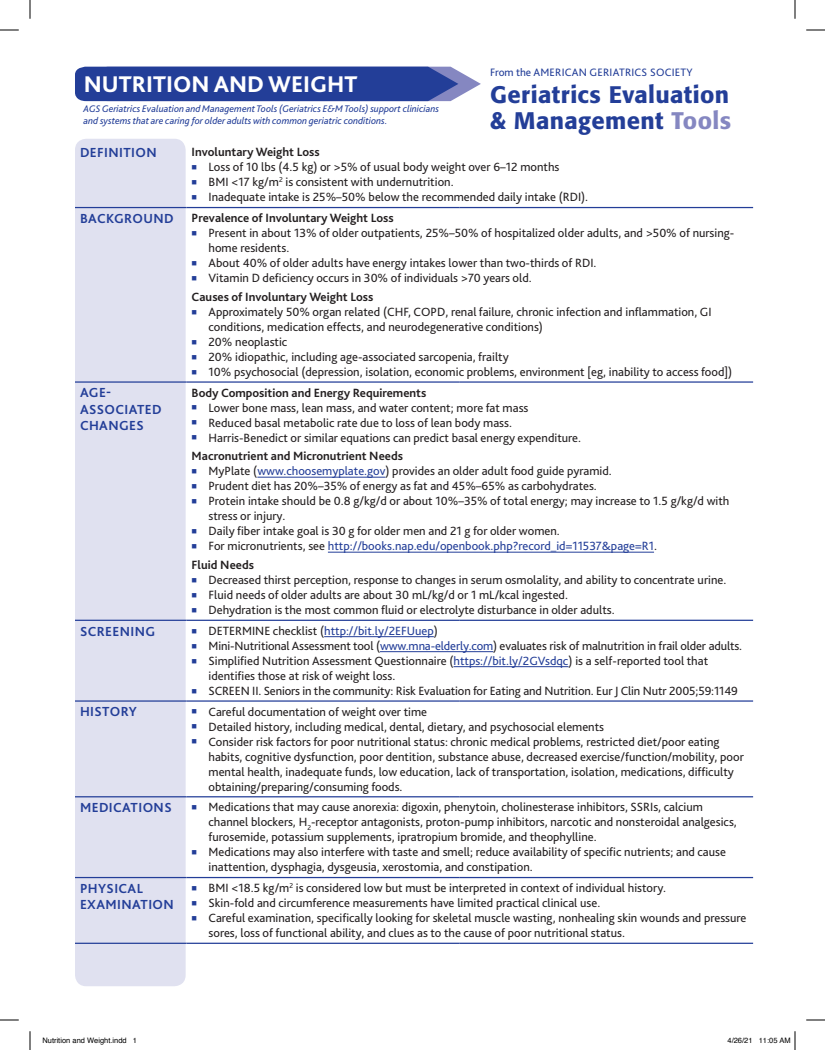
<style>
.page{position:relative;width:825px;height:1050px;background:#fff}
.page>*{position:absolute;margin:0;border:0;box-sizing:border-box;transform-origin:0 0}
.t1{font:500 23.75px/26.2px "Formata";letter-spacing:.015em;color:#233e98}
.t2{font:800 23.75px "Bliss Pro";color:#fff}
.t3{font:700 13.75px/16.5px "Bliss Pro";letter-spacing:.03em;color:#233e98}
.t4{font:12.5px/15px "Bliss Pro";color:#231f20}
.t5{font:12.5px/18.8px "Bliss Pro";color:#233e98}
.t6{font:700 12.5px "Bliss Pro";color:#231f20}
.t7{font:11.25px "Bliss Pro";letter-spacing:.02em;color:#233e98}
.t8{font:italic 10px/12px "Bliss Pro";color:#233e98}
.t9{font:7.5px "Helvetica";color:#000}
.s1{color:#8587c1}
.s2{color:#233e98}
.s3{font-weight:700}
.s4{color:#231f20}
.s5{font-weight:700;color:#231f20}
</style>
<div class="page">
<svg style="left:75px;top:67px;width:406px;height:34px;background:#31499e"></svg>
<div style="left:75px;top:139px;width:111px;height:847px;background:#e0e1f0;border-radius:11px"></div>
<hr style="left:75px;top:207px;width:112px;height:1px;background:#233e98">
<hr style="left:187px;top:207px;width:273px;height:1px;background:#233e98">
<hr style="left:460px;top:207px;width:293px;height:1px;background:#233e98">
<hr style="left:75px;top:381px;width:112px;height:2px;background:#233e98">
<hr style="left:187px;top:381px;width:273px;height:2px;background:#233e98">
<hr style="left:460px;top:381px;width:293px;height:2px;background:#233e98">
<hr style="left:75px;top:620px;width:112px;height:1px;background:#233e98">
<hr style="left:187px;top:620px;width:273px;height:1px;background:#233e98">
<hr style="left:460px;top:620px;width:293px;height:1px;background:#233e98">
<hr style="left:75px;top:700px;width:112px;height:2px;background:#233e98">
<hr style="left:187px;top:700px;width:273px;height:2px;background:#233e98">
<hr style="left:460px;top:700px;width:293px;height:2px;background:#233e98">
<hr style="left:75px;top:796px;width:112px;height:1px;background:#233e98">
<hr style="left:187px;top:796px;width:273px;height:1px;background:#233e98">
<hr style="left:460px;top:796px;width:293px;height:1px;background:#233e98">
<hr style="left:75px;top:877px;width:112px;height:1px;background:#233e98">
<hr style="left:187px;top:877px;width:273px;height:1px;background:#233e98">
<hr style="left:460px;top:877px;width:293px;height:1px;background:#233e98">
<hr style="left:75px;top:943px;width:112px;height:1px;background:#233e98">
<hr style="left:187px;top:943px;width:273px;height:1px;background:#233e98">
<hr style="left:460px;top:943px;width:293px;height:1px;background:#233e98">
<hr style="left:257px;top:477px;width:128px;height:1px;background:#233e98">
<hr style="left:328px;top:552px;width:326px;height:1px;background:#233e98">
<hr style="left:324px;top:636px;width:110px;height:1px;background:#233e98">
<hr style="left:380px;top:651px;width:113px;height:1px;background:#233e98">
<hr style="left:454px;top:666px;width:115px;height:1px;background:#233e98">
<svg style="left:0;top:29px;width:19px;height:2px"></svg>
<svg style="left:806px;top:29px;width:19px;height:2px"></svg>
<svg style="left:0;top:1019px;width:19px;height:2px"></svg>
<svg style="left:806px;top:1019px;width:19px;height:2px"></svg>
<svg style="left:29px;top:0;width:2px;height:19px"></svg>
<svg style="left:29px;top:1031px;width:2px;height:19px"></svg>
<svg style="left:794px;top:0;width:2px;height:19px"></svg>
<svg style="left:794px;top:1031px;width:2px;height:19px"></svg>
<h1 class="t2" style="left:84px;top:69px;width:275px">NUTRITION AND WEIGHT</h1>
<p class="t8" style="left:84px;top:103px;width:357px">AGS Geriatrics Evaluation and Management Tools (Geriatrics E&amp;M Tools) support clinicians and systems that are caring for older adults with common geriatric conditions.</p>
<p class="t7" style="left:490px;top:66px;width:204px">From the AMERICAN GERIATRICS SOCIETY</p>
<h1 class="t1" style="left:490px;top:81px;width:242px">Geriatrics Evaluation &amp; Management <span class="s1">Tools</span></h1>
<p class="t3" style="left:80px;top:144px;width:78px">DEFINITION</p>
<p class="t6" style="left:192px;top:144px;width:130px">Involuntary Weight Loss</p>
<p class="t4" style="left:192px;top:159px;width:369px"><span class="s2">■</span> Loss of 10 lbs (4.5 kg) or &gt;5% of usual body weight over 6–12 months</p>
<p class="t4" style="left:192px;top:174px;width:263px"><span class="s2">■</span> BMI &lt;17 kg/m<sup>2</sup> is consistent with undernutrition.</p>
<p class="t4" style="left:192px;top:189px;width:398px"><span class="s2">■</span> Inadequate intake is 25%–50% below the recommended daily intake (RDI).</p>
<p class="t3" style="left:80px;top:210px;width:95px">BACKGROUND</p>
<p class="t6" style="left:192px;top:210px;width:204px">Prevalence of Involuntary Weight Loss</p>
<p class="t4" style="left:209px;top:225px;width:527px;text-indent:-17px"><span class="s2">■</span> Present in about 13% of older outpatients, 25%–50% of hospitalized older adults, and &gt;50% of nursing&shy;home residents.</p>
<p class="t4" style="left:192px;top:255px;width:406px"><span class="s2">■</span> About 40% of older adults have energy intakes lower than two-thirds of RDI.</p>
<p class="t4" style="left:192px;top:268px;width:342px;line-height:18.8px"><span class="s2">■</span> Vitamin D deficiency occurs in 30% of individuals &gt;70 years old.<br><span class="s3">Causes of Involuntary Weight Loss</span></p>
<p class="t4" style="left:209px;top:304px;width:505px;text-indent:-17px"><span class="s2">■</span> Approximately 50% organ related (CHF, COPD, renal failure, chronic infection and inflammation, GI conditions, medication effects, and neurodegenerative conditions)</p>
<p class="t4" style="left:192px;top:334px;width:97px"><span class="s2">■</span> 20% neoplastic</p>
<p class="t4" style="left:192px;top:349px;width:319px"><span class="s2">■</span> 20% idiopathic, including age-associated sarcopenia, frailty</p>
<p class="t4" style="left:192px;top:364px;width:542px"><span class="s2">■</span> 10% psychosocial (depression, isolation, economic problems, environment [eg, inability to access food])</p>
<p class="t3" style="left:80px;top:384px;width:83px">AGE-<br>ASSOCIATED<br>CHANGES</p>
<p class="t6" style="left:192px;top:385px;width:236px">Body Composition and Energy Requirements</p>
<p class="t4" style="left:192px;top:400px;width:338px"><span class="s2">■</span> Lower bone mass, lean mass, and water content; more fat mass</p>
<p class="t4" style="left:192px;top:415px;width:322px"><span class="s2">■</span> Reduced basal metabolic rate due to loss of lean body mass.</p>
<p class="t4" style="left:192px;top:428px;width:391px;line-height:18.8px"><span class="s2">■</span> Harris-Benedict or similar equations can predict basal energy expenditure.<br><span class="s3">Macronutrient and Micronutrient Needs</span></p>
<p class="t4" style="left:192px;top:463px;width:422px"><span class="s2">■</span> MyPlate (<span class="s2">www.choosemyplate.gov</span>) provides an older adult food guide pyramid.</p>
<p class="t4" style="left:192px;top:478px;width:407px"><span class="s2">■</span> Prudent diet has 20%–35% of energy as fat and 45%–65% as carbohydrates.</p>
<p class="t4" style="left:209px;top:493px;width:522px;text-indent:-17px"><span class="s2">■</span> Protein intake should be 0.8 g/kg/d or about 10%–35% of total energy; may increase to 1.5 g/kg/d with stress or injury.</p>
<p class="t4" style="left:192px;top:523px;width:370px"><span class="s2">■</span> Daily fiber intake goal is 30 g for older men and 21 g for older women.</p>
<p class="t5" style="left:192px;top:536px;width:467px">■ <span class="s4">For micronutrients, see</span> http://books.nap.edu/openbook.php?record_id=11537&amp;page=R1<span class="s4">.<br></span><span class="s5">Fluid Needs</span></p>
<p class="t4" style="left:192px;top:572px;width:536px"><span class="s2">■</span> Decreased thirst perception, response to changes in serum osmolality, and ability to concentrate urine.</p>
<p class="t4" style="left:192px;top:587px;width:378px"><span class="s2">■</span> Fluid needs of older adults are about 30 mL/kg/d or 1 mL/kcal ingested.</p>
<p class="t4" style="left:192px;top:602px;width:425px"><span class="s2">■</span> Dehydration is the most common fluid or electrolyte disturbance in older adults.</p>
<p class="t3" style="left:80px;top:623px;width:77px">SCREENING</p>
<p class="t5" style="left:192px;top:621px;width:248px">■ <span class="s4">DETERMINE checklist (</span>http://bit.ly/2EFUuep<span class="s4">)</span></p>
<p class="t4" style="left:192px;top:638px;width:552px"><span class="s2">■</span> Mini-Nutritional Assessment tool (<span class="s2">www.mna-elderly.com</span>) evaluates risk of malnutrition in frail older adults.</p>
<p class="t4" style="left:209px;top:653px;width:501px;text-indent:-17px"><span class="s2">■</span> Simplified Nutrition Assessment Questionnaire (<span class="s2">https://bit.ly/2GVsdqc</span>) is a self-reported tool that identifies those at risk of weight loss.</p>
<p class="t4" style="left:192px;top:683px;width:548px"><span class="s2">■</span> SCREEN II. Seniors in the community: Risk Evaluation for Eating and Nutrition. Eur J Clin Nutr 2005;59:1149</p>
<p class="t3" style="left:80px;top:703px;width:58px">HISTORY</p>
<p class="t4" style="left:192px;top:704px;width:237px"><span class="s2">■</span> Careful documentation of weight over time</p>
<p class="t4" style="left:192px;top:719px;width:414px"><span class="s2">■</span> Detailed history, including medical, dental, dietary, and psychosocial elements</p>
<p class="t4" style="left:209px;top:734px;width:537px;text-indent:-17px"><span class="s2">■</span> Consider risk factors for poor nutritional status: chronic medical problems, restricted diet/poor eating habits, cognitive dysfunction, poor dentition, substance abuse, decreased exercise/function/mobility, poor mental health, inadequate funds, low education, lack of transportation, isolation, medications, difficulty obtaining/preparing/consuming foods.</p>
<p class="t3" style="left:80px;top:799px;width:93px">MEDICATIONS</p>
<p class="t4" style="left:209px;top:799px;width:530px;text-indent:-17px"><span class="s2">■</span> Medications that may cause anorexia: digoxin, phenytoin, cholinesterase inhibitors, SSRIs, calcium channel blockers, H<sub>2</sub>-receptor antagonists, proton-pump inhibitors, narcotic and nonsteroidal analgesics, furosemide, potassium supplements, ipratropium bromide, and theophylline.</p>
<p class="t4" style="left:209px;top:844px;width:519px;text-indent:-17px"><span class="s2">■</span> Medications may also interfere with taste and smell; reduce availability of specific nutrients; and cause inattention, dysphagia, dysgeusia, xerostomia, and constipation.</p>
<p class="t3" style="left:80px;top:880px;width:95px">PHYSICAL<br>EXAMINATION</p>
<p class="t4" style="left:192px;top:880px;width:476px"><span class="s2">■</span> BMI &lt;18.5 kg/m<sup>2</sup> is considered low but must be interpreted in context of individual history.</p>
<p class="t4" style="left:192px;top:895px;width:410px"><span class="s2">■</span> Skin-fold and circumference measurements have limited practical clinical use.</p>
<p class="t4" style="left:209px;top:910px;width:539px;text-indent:-17px"><span class="s2">■</span> Careful examination, specifically looking for skeletal muscle wasting, nonhealing skin wounds and pressure sores, loss of functional ability, and clues as to the cause of poor nutritional status.</p>
<p class="t9" style="left:42px;top:1034px;width:96px">Nutrition and Weight.indd 1</p>
<p class="t9" style="left:728px;top:1034px;width:65px">4/26/21 11:05 AM</p>
</div>
